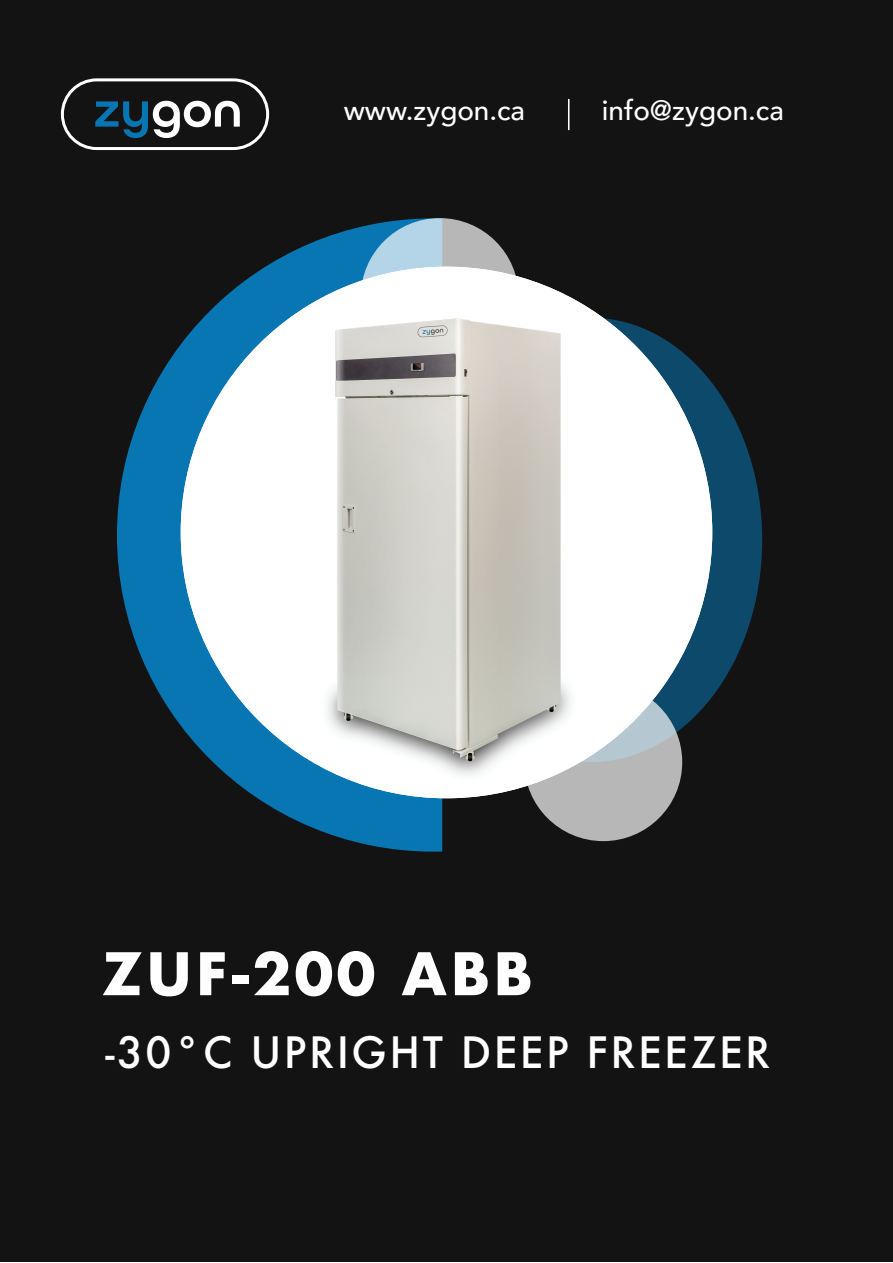
<style>
.page{position:relative;width:893px;height:1263px;background:#fff}
.page>*{position:absolute;margin:0;border:0;box-sizing:border-box;transform-origin:0 0}
.t1{font:700 57px "Futura";letter-spacing:.06em;color:#fff}
.t2{font:600 51px "All Round Gothic";color:#fff}
.t3{font:500 42px "Futura";letter-spacing:.06em;color:#fff}
.t4{font:500 27.9px "Avenir";color:#fff}
.s1{color:#0976b4}
</style>
<div class="page">
<div style="left:1px;top:0;width:892px;height:1261px;background:#141313"></div>
<svg style="left:117px;top:218px;width:557px;height:634px"></svg>
<div style="left:419px;top:318px;width:343px;height:444px;background:#0d496b;border-radius:50%"></div>
<div style="left:524px;top:683px;width:158px;height:158px;background:#b8b7b7;border-radius:50%"></div>
<svg style="left:361px;top:218px;width:158px;height:158px;background:#b4c5cf"></svg>
<hr style="left:568px;top:99px;width:1px;height:31px;background:#fff">
<div style="left:61px;top:78px;width:208px;height:72px;border:3px solid #fff;border-radius:34px"></div>
<img style="left:181px;top:267px;width:531px;height:531px">
<h2 class="t2" style="left:93px;top:79px;width:150px"><span class="s1">zy</span>gon</h2>
<p class="t4" style="left:344px;top:87px;width:183px">www.zygon.ca</p>
<p class="t4" style="left:602px;top:87px;width:183px">info@zygon.ca</p>
<h1 class="t1" style="left:102px;top:932px;width:432px">ZUF-200 ABB</h1>
<h3 class="t3" style="left:106px;top:1024px;width:666px">-30°C UPRIGHT DEEP FREEZER</h3>
</div>
